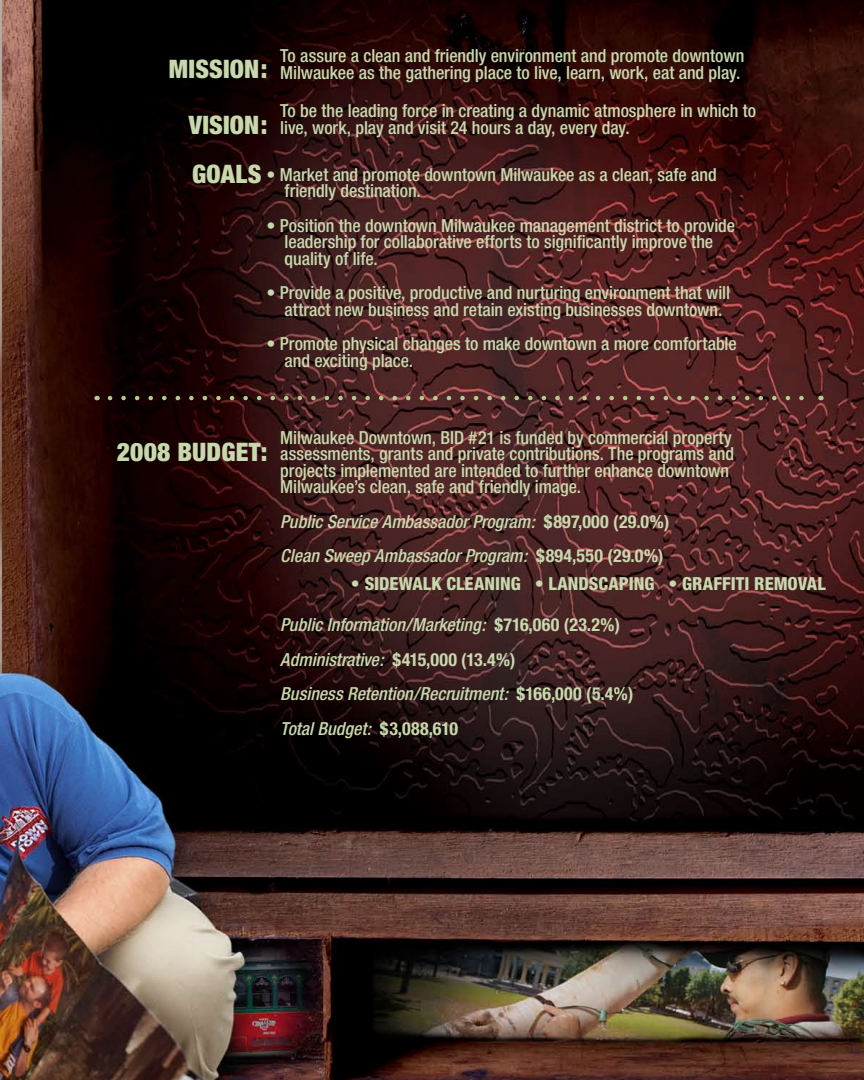
<style>
.page{position:relative;width:864px;height:1080px;background:#fff}
.page>*{position:absolute;margin:0;border:0;box-sizing:border-box;transform-origin:0 0}
.t1{font:900 condensed 25.5px "Helvetica Neue";letter-spacing:.01em;color:#c8d8ad}
.t2{font:500 condensed 18px/16.5px "Helvetica Neue";letter-spacing:-.005em;color:#c8d8ad}
.t3{font:italic 500 condensed 18px/34.5px "Helvetica Neue";color:#c8d8ad}
.t4{font:800 condensed 18px "Helvetica Neue";color:#c8d8ad}
.s1{font-weight:700;font-style:normal}
</style>
<div class="page">
<img style="left:0;top:0;width:864px;height:1080px">
<svg style="left:110px;top:396px;width:704px;height:4px;background:#674f3f"></svg>
<h1 class="t1" style="left:169px;top:53px;width:100px">MISSION :</h1>
<h1 class="t1" style="left:189px;top:109px;width:80px">VISION :</h1>
<p class="t2" style="left:280px;top:47px;width:466px">To assure a clean and friendly environment and promote downtown<br>Milwaukee as the gathering place to live, learn, work, eat and play.</p>
<p class="t2" style="left:280px;top:102px;width:477px">To be the leading force in creating a dynamic atmosphere in which to live, work, play and visit 24 hours a day, every day.</p>
<h1 class="t1" style="left:192px;top:158px;width:71px">GOALS</h1>
<p class="t2" style="left:285px;top:166px;width:434px;text-indent:-18px">• Market and promote downtown Milwaukee as a clean, safe and friendly destination.</p>
<p class="t2" style="left:285px;top:217px;width:452px;text-indent:-18px">• Position the downtown Milwaukee management district to provide leadership for collaborative efforts to significantly improve the quality of life.</p>
<p class="t2" style="left:267px;top:284px;width:465px;text-align:center">• Provide a positive, productive and nurturing environment that will attract new business and retain existing businesses downtown.</p>
<p class="t2" style="left:285px;top:335px;width:454px;text-indent:-18px">• Promote physical changes to make downtown a more comfortable and exciting place.</p>
<h1 class="t1" style="left:117px;top:436px;width:152px">2008 BUDGET:</h1>
<p class="t2" style="left:280px;top:429px;width:455px">Milwaukee Downtown, BID #21 is funded by commercial property assessments, grants and private contributions. The programs and projects implemented are intended to further enhance downtown Milwaukee’s clean, safe and friendly image.</p>
<p class="t3" style="left:280px;top:504px;width:391px">Public Service Ambassador Program: <span class="s1">$897,000 (29.0%)<br></span>Clean Sweep Ambassador Program: <span class="s1">$894,550 (29.0%)</span></p>
<p class="t4" style="left:351px;top:573px;width:476px">• SIDEWALK CLEANING • LANDSCAPING • GRAFFITI REMOVAL</p>
<p class="t3" style="left:280px;top:608px;width:355px">Public Information/Marketing: <span class="s1">$716,060 (23.2%)<br></span>Administrative: <span class="s1">$415,000 (13.4%)<br></span>Business Retention/Recruitment: <span class="s1">$166,000 (5.4%)<br></span>Total Budget: <span class="s1">$3,088,610</span></p>
</div>
